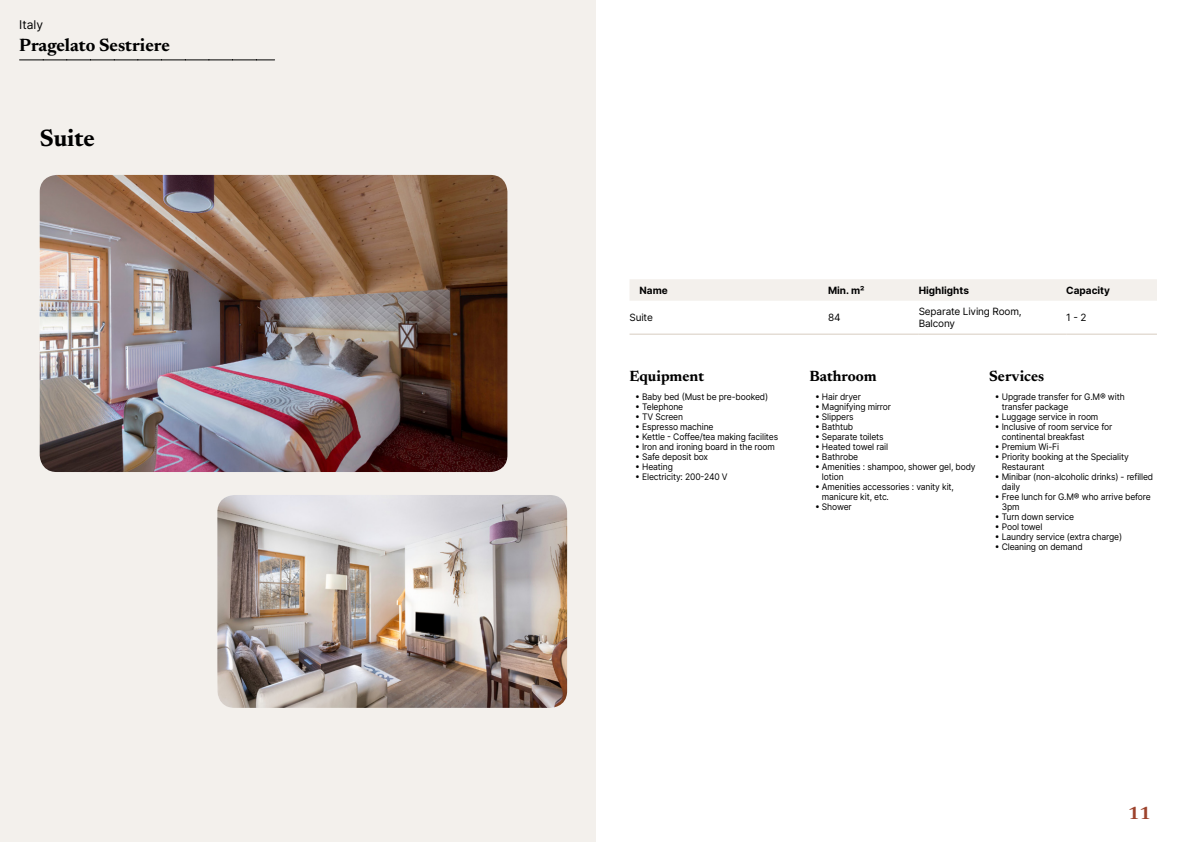
<style>
.page{position:relative;width:1191px;height:842px;background:#fff}
.page>*{position:absolute;margin:0;border:0;box-sizing:border-box;transform-origin:0 0}
.t1{font:700 24px "Newsreader 24 pt";color:#000}
.t2{font:700 18px "Newsreader 24 pt";color:#000}
.t3{font:700 18px "Newsreader 24 pt";color:#9d432c}
.t4{font:700 15px "Newsreader 24 pt";color:#000}
.t5{font:12px "Inter";color:#000}
.t6{font:10px/12px "Inter";letter-spacing:-.015em;color:#000}
.t7{font:700 10px "Inter";color:#000}
.t8{font:9px/10px "Inter";letter-spacing:-.015em;color:#000;scale:.95 1}
</style>
<div class="page">
<div style="left:0;top:0;width:595px;height:842px;background:#f3f0ec"></div>
<img style="left:40px;top:175px;width:467px;height:297px">
<img style="left:217px;top:495px;width:350px;height:213px">
<svg style="left:20px;top:60px;width:255px;height:1px"></svg>
<div style="left:630px;top:279px;width:527px;height:22px;background:#f3f0ec"></div>
<hr style="left:629px;top:334px;width:199px;height:1px;background:#d7cdc1">
<hr style="left:828px;top:334px;width:90px;height:1px;background:#d7cdc1">
<hr style="left:918px;top:334px;width:148px;height:1px;background:#d7cdc1">
<hr style="left:1066px;top:334px;width:91px;height:1px;background:#d7cdc1">
<h3 class="t5" style="left:19px;top:15px;width:25px">Italy</h3>
<h2 class="t2" style="left:19px;top:32px;width:152px">Pragelato Sestriere</h2>
<h1 class="t1" style="left:40px;top:121px;width:57px">Suite</h1>
<p class="t7" style="left:639px;top:283px;width:30px">Name</p>
<p class="t7" style="left:828px;top:283px;width:38px">Min. m²</p>
<p class="t7" style="left:918px;top:283px;width:52px">Highlights</p>
<p class="t7" style="left:1066px;top:283px;width:45px">Capacity</p>
<p class="t6" style="left:629px;top:311px;width:25px">Suite</p>
<p class="t6" style="left:828px;top:311px;width:14px">84</p>
<p class="t6" style="left:918px;top:305px;width:104px">Separate Living Room,<br>Balcony</p>
<p class="t6" style="left:1066px;top:311px;width:22px">1 - 2</p>
<h3 class="t4" style="left:629px;top:365px;width:76px">Equipment</h3>
<p class="t8" style="left:635px;top:391px;width:141px">• Baby bed (Must be pre-booked)</p>
<p class="t8" style="left:635px;top:401px;width:52px">• Telephone</p>
<p class="t8" style="left:635px;top:411px;width:52px">• TV Screen</p>
<p class="t8" style="left:635px;top:421px;width:84px">• Espresso machine</p>
<p class="t8" style="left:635px;top:431px;width:152px">• Kettle - Coffee/tea making facilites</p>
<p class="t8" style="left:635px;top:441px;width:148px">• Iron and ironing board in the room</p>
<p class="t8" style="left:635px;top:451px;width:78px">• Safe deposit box</p>
<p class="t8" style="left:635px;top:461px;width:41px">• Heating</p>
<p class="t8" style="left:635px;top:471px;width:99px">• Electricity: 200-240 V</p>
<h3 class="t4" style="left:809px;top:365px;width:69px">Bathroom</h3>
<p class="t8" style="left:815px;top:391px;width:50px">• Hair dryer</p>
<p class="t8" style="left:815px;top:401px;width:82px">• Magnifying mirror</p>
<p class="t8" style="left:815px;top:411px;width:42px">• Slippers</p>
<p class="t8" style="left:815px;top:421px;width:42px">• Bathtub</p>
<p class="t8" style="left:815px;top:431px;width:74px">• Separate toilets</p>
<p class="t8" style="left:815px;top:441px;width:78px">• Heated towel rail</p>
<p class="t8" style="left:815px;top:451px;width:47px">• Bathrobe</p>
<p class="t8" style="left:822px;top:461px;width:163px;text-indent:-7px">• Amenities : shampoo, shower gel, body lotion</p>
<p class="t8" style="left:822px;top:481px;width:140px;text-indent:-7px">• Amenities accessories : vanity kit, manicure kit, etc.</p>
<p class="t8" style="left:815px;top:501px;width:40px">• Shower</p>
<h3 class="t4" style="left:989px;top:365px;width:57px">Services</h3>
<p class="t8" style="left:1001px;top:391px;width:131px;text-indent:-7px">• Upgrade transfer for G.M® with transfer package</p>
<p class="t8" style="left:994px;top:411px;width:111px">• Luggage service in room</p>
<p class="t8" style="left:1001px;top:421px;width:118px;text-indent:-7px">• Inclusive of room service for continental breakfast</p>
<p class="t8" style="left:994px;top:441px;width:69px">• Premium Wi-Fi</p>
<p class="t8" style="left:1001px;top:451px;width:135px;text-indent:-7px">• Priority booking at the Speciality<br>Restaurant</p>
<p class="t8" style="left:1001px;top:471px;width:161px;text-indent:-7px">• Minibar (non-alcoholic drinks) - refilled daily</p>
<p class="t8" style="left:1001px;top:491px;width:158px;text-indent:-7px">• Free lunch for G.M® who arrive before<br>3pm</p>
<p class="t8" style="left:994px;top:511px;width:85px">• Turn down service</p>
<p class="t8" style="left:994px;top:521px;width:52px">• Pool towel</p>
<p class="t8" style="left:994px;top:531px;width:136px">• Laundry service (extra charge)</p>
<p class="t8" style="left:994px;top:541px;width:94px">• Cleaning on demand</p>
<h2 class="t3" style="left:1128px;top:800px;width:24px">11</h2>
</div>
